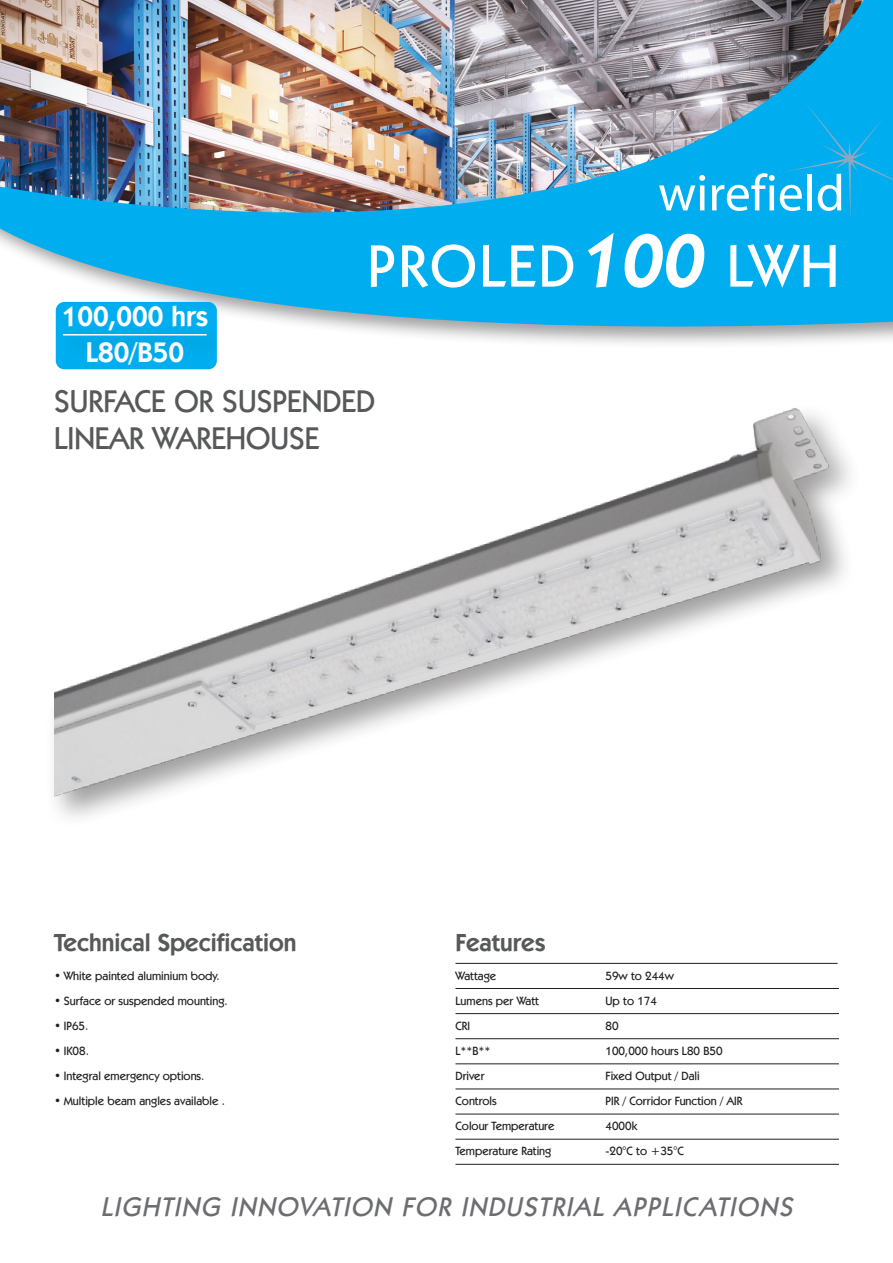
<style>
.page{position:relative;width:893px;height:1263px;background:#fff}
.page>*{position:absolute;margin:0;border:0;box-sizing:border-box;transform-origin:0 0}
.NEW_TITLE_2018{font:500 60px "Kabel IT Cby BT";letter-spacing:.05em;color:#fff}
.New_Sub_Title_2018{font:500 31.5px/37.8px "Kabel IT Cby BT";color:#57585a}
.New_hours_block_2018{font:600 28.35px "Kabel IT Cby BT";color:#fff}
.t1{font:italic 500 27px "Kabel IT Cby BT";letter-spacing:.02em;color:#6c6d70}
.New_Text_and_Table_H{font:600 24.75px "Kabel IT Cby BT";color:#57585a}
.New_Bullits_and_text{font:500 12px "Kabel IT Cby BT";color:#231f20}
.s1{font-weight:600;font-size:75px}
</style>
<div class="page">
<img style="left:0;top:0;width:893px;height:345px">
<svg style="left:659px;top:175px;width:46px;height:35px"></svg>
<svg style="left:712px;top:100px;width:181px;height:121px;background:#1db3ec"></svg>
<div style="left:56px;top:302px;width:161px;height:67px;background:#00aeef;border-radius:9px"></div>
<div style="left:59px;top:328px;width:168px;height:30px;background:#231f20;opacity:.43"></div>
<hr style="left:63px;top:334px;width:144px;height:1px;background:#fff">
<hr style="left:455px;top:988px;width:384px;height:1px;background:#231f20">
<hr style="left:455px;top:963px;width:383px;height:1px;background:#231f20">
<hr style="left:455px;top:1013px;width:384px;height:1px;background:#231f20">
<hr style="left:455px;top:1038px;width:384px;height:1px;background:#231f20">
<hr style="left:455px;top:1063px;width:384px;height:1px;background:#231f20">
<hr style="left:455px;top:1089px;width:384px;height:1px;background:#231f20">
<hr style="left:455px;top:1139px;width:384px;height:1px;background:#231f20">
<hr style="left:455px;top:1164px;width:384px;height:1px;background:#231f20">
<hr style="left:455px;top:1114px;width:384px;height:1px;background:#231f20">
<img style="left:54px;top:367px;width:785px;height:451px">
<p class="New_hours_block_2018" style="left:62px;top:299px;width:148px">100,000 hrs</p>
<p class="New_hours_block_2018" style="left:86px;top:334px;width:100px">L80/B50</p>
<p class="NEW_TITLE_2018" style="left:368px;top:229px;width:473px">PROLED<span class="s1">100</span> LWH</p>
<p class="New_Sub_Title_2018" style="left:54px;top:381px;width:322px">SURFACE OR SUSPENDED<br>LINEAR WAREHOUSE</p>
<p class="New_Text_and_Table_H" style="left:54px;top:927px;width:244px">Technical Specification</p>
<p class="New_Text_and_Table_H" style="left:455px;top:927px;width:92px">Features</p>
<p class="New_Bullits_and_text" style="left:54px;top:968px;width:167px">• White painted aluminium body.</p>
<p class="New_Bullits_and_text" style="left:54px;top:993px;width:175px">• Surface or suspended mounting.</p>
<p class="New_Bullits_and_text" style="left:54px;top:1018px;width:36px">• IP65.</p>
<p class="New_Bullits_and_text" style="left:54px;top:1043px;width:36px">• IK08.</p>
<p class="New_Bullits_and_text" style="left:54px;top:1068px;width:152px">• Integral emergency options.</p>
<p class="New_Bullits_and_text" style="left:54px;top:1093px;width:172px">• Multiple beam angles available .</p>
<p class="New_Bullits_and_text" style="left:455px;top:968px;width:42px">Wattage</p>
<p class="New_Bullits_and_text" style="left:605px;top:968px;width:70px">59w to 244w</p>
<p class="New_Bullits_and_text" style="left:455px;top:993px;width:85px">Lumens per Watt</p>
<p class="New_Bullits_and_text" style="left:605px;top:993px;width:53px">Up to 174</p>
<p class="New_Bullits_and_text" style="left:455px;top:1018px;width:16px">CRI</p>
<p class="New_Bullits_and_text" style="left:605px;top:1018px;width:15px">80</p>
<p class="New_Bullits_and_text" style="left:455px;top:1043px;width:37px">L**B**</p>
<p class="New_Bullits_and_text" style="left:605px;top:1043px;width:119px">100,000 hours L80 B50</p>
<p class="New_Bullits_and_text" style="left:455px;top:1068px;width:30px">Driver</p>
<p class="New_Bullits_and_text" style="left:605px;top:1068px;width:96px">Fixed Output / Dali</p>
<p class="New_Bullits_and_text" style="left:455px;top:1093px;width:43px">Controls</p>
<p class="New_Bullits_and_text" style="left:605px;top:1093px;width:139px">PIR / Corridor Function / AIR</p>
<p class="New_Bullits_and_text" style="left:455px;top:1118px;width:100px">Colour Temperature</p>
<p class="New_Bullits_and_text" style="left:605px;top:1118px;width:33px">4000k</p>
<p class="New_Bullits_and_text" style="left:455px;top:1143px;width:97px">Temperature Rating</p>
<p class="New_Bullits_and_text" style="left:605px;top:1143px;width:80px">-20°C to +35°C</p>
<h3 class="t1" style="left:101px;top:1190px;width:699px">LIGHTING INNOVATION FOR INDUSTRIAL APPLICATIONS</h3>
</div>
